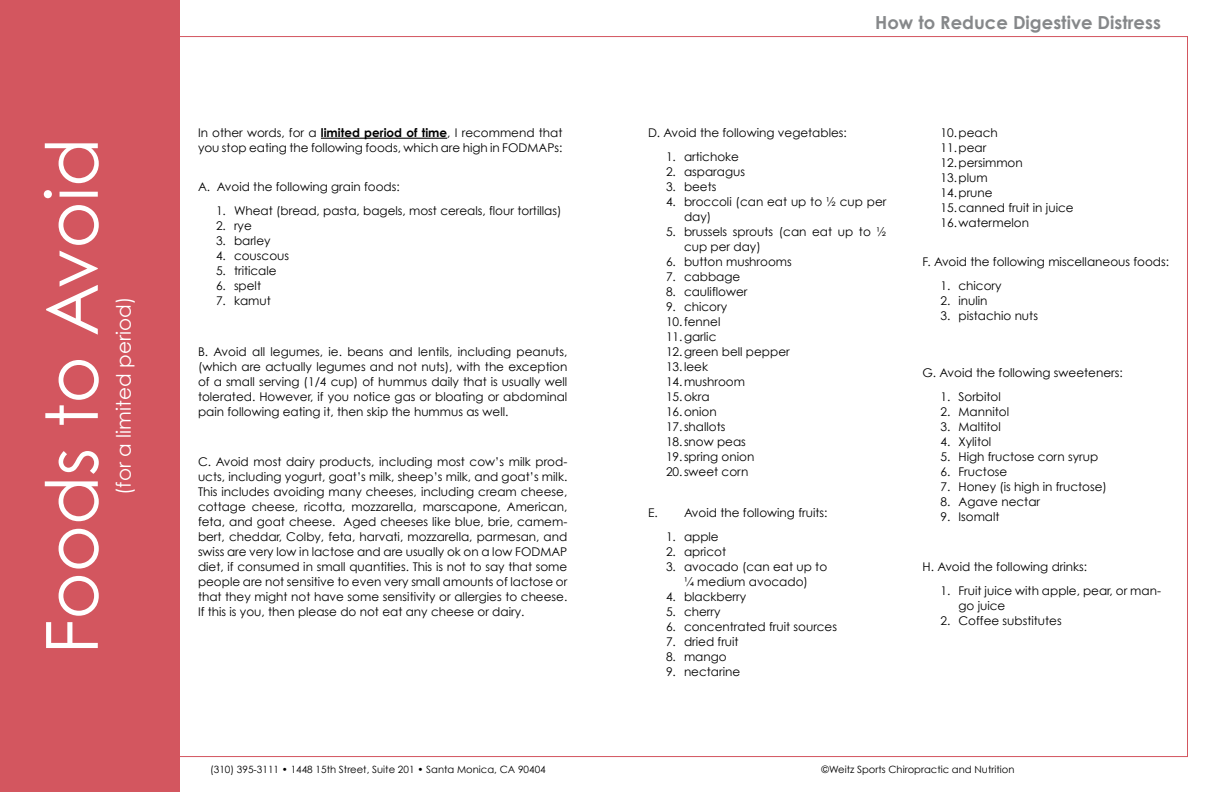
<style>
.page{position:relative;width:1224px;height:792px;background:#fff}
.page>*{position:absolute;margin:0;border:0;box-sizing:border-box;transform-origin:0 0}
.t1{font:72px "Century Gothic";color:#fff}
.t2{font:20px "Century Gothic";color:#fff}
.t3{font:700 18px "Century Gothic";color:#86888a}
.t4{font:12px/15px "Century Gothic";color:#000}
.t5{font:10px "Century Gothic";color:#000}
.s1{font-weight:700}
</style>
<div class="page">
<div style="left:0;top:0;width:180px;height:792px;background:#d3565f"></div>
<hr style="left:321px;top:138px;width:126px;height:1px;background:#000">
<h1 class="t1" style="left:28px;top:654px;width:518px;rotate:-90deg">Foods to Avoid</h1>
<h2 class="t2" style="left:111px;top:495px;width:200px;rotate:-90deg">(for a limited period)</h2>
<p class="t4" style="left:198px;top:125px;width:366px">In other words, for a <span class="s1">limited period of time</span>, I recommend that you stop eating the following foods, which are high in FODMAPs:</p>
<p class="t4" style="left:198px;top:179px;width:203px">A. Avoid the following grain foods:</p>
<p class="t4" style="left:216px;top:203px;width:347px">1. Wheat (bread, pasta, bagels, most cereals, flour tortillas)</p>
<p class="t4" style="left:216px;top:218px;width:37px">2. rye</p>
<p class="t4" style="left:216px;top:233px;width:56px">3. barley</p>
<p class="t4" style="left:216px;top:248px;width:75px">4. couscous</p>
<p class="t4" style="left:216px;top:263px;width:62px">5. triticale</p>
<p class="t4" style="left:216px;top:278px;width:47px">6. spelt</p>
<p class="t4" style="left:216px;top:293px;width:56px">7. kamut</p>
<p class="t4" style="left:198px;top:344px;width:371px;text-align:justify">B. Avoid all legumes, ie. beans and lentils, including peanuts, (which are actually legumes and not nuts), with the exception of a small serving (1/4 cup) of hummus daily that is usually well tolerated. However, if you notice gas or bloating or abdominal pain following eating it, then skip the hummus as well.</p>
<p class="t4" style="left:198px;top:454px;width:371px;text-align:justify">C. Avoid most dairy products, including most cow’s milk prod&shy;ucts, including yogurt, goat’s milk, sheep’s milk, and goat’s milk.<br>This includes avoiding many cheeses, including cream cheese, cottage cheese, ricotta, mozzarella, marscapone, American, feta, and goat cheese. Aged cheeses like blue, brie, camem&shy;bert, cheddar, Colby, feta, harvati, mozzarella, parmesan, and swiss are very low in lactose and are usually ok on a low FODMAP diet, if consumed in small quantities. This is not to say that some people are not sensitive to even very small amounts of lactose or that they might not have some sensitivity or allergies to cheese.<br>If this is you, then please do not eat any cheese or dairy.</p>
<h3 class="t3" style="left:875px;top:11px;width:287px">How to Reduce Digestive Distress</h3>
<p class="t4" style="left:648px;top:125px;width:200px">D. Avoid the following vegetables:</p>
<p class="t4" style="left:666px;top:149px;width:75px">1. artichoke</p>
<p class="t4" style="left:666px;top:164px;width:81px">2. asparagus</p>
<p class="t4" style="left:666px;top:179px;width:52px">3. beets</p>
<p class="t4" style="left:684px;top:194px;width:204px;text-indent:-18px">4. broccoli (can eat up to ½ cup per day)</p>
<p class="t4" style="left:684px;top:224px;width:204px;text-indent:-18px">5. brussels sprouts (can eat up to ½ cup per day)</p>
<p class="t4" style="left:666px;top:254px;width:127px">6. button mushrooms</p>
<p class="t4" style="left:666px;top:269px;width:76px">7. cabbage</p>
<p class="t4" style="left:666px;top:284px;width:83px">8. cauliflower</p>
<p class="t4" style="left:666px;top:299px;width:125px">9. chicory<br>10.fennel<br>11.garlic<br>12.green bell pepper<br>13.leek<br>14.mushroom<br>15.okra<br>16.onion<br>17.shallots<br>18.snow peas<br>19.spring onion<br>20.sweet corn</p>
<p class="t4" style="left:648px;top:505px;width:181px">E. Avoid the following fruits:</p>
<p class="t4" style="left:666px;top:529px;width:54px">1. apple</p>
<p class="t4" style="left:666px;top:544px;width:62px">2. apricot</p>
<p class="t4" style="left:666px;top:559px;width:163px;text-align:center">3. avocado (can eat up to ¼ medium avocado)</p>
<p class="t4" style="left:666px;top:589px;width:82px">4. blackberry</p>
<p class="t4" style="left:666px;top:604px;width:56px">5. cherry</p>
<p class="t4" style="left:666px;top:619px;width:173px">6. concentrated fruit sources</p>
<p class="t4" style="left:666px;top:634px;width:74px">7. dried fruit</p>
<p class="t4" style="left:666px;top:649px;width:62px">8. mango</p>
<p class="t4" style="left:666px;top:664px;width:76px">9. nectarine</p>
<p class="t4" style="left:940px;top:125px;width:135px">10.peach<br>11.pear<br>12.persimmon<br>13.plum<br>14.prune<br>15.canned fruit in juice<br>16.watermelon</p>
<p class="t4" style="left:922px;top:254px;width:248px">F. Avoid the following miscellaneous foods:</p>
<p class="t4" style="left:940px;top:278px;width:63px">1. chicory</p>
<p class="t4" style="left:940px;top:293px;width:49px">2. inulin</p>
<p class="t4" style="left:940px;top:308px;width:99px">3. pistachio nuts</p>
<p class="t4" style="left:922px;top:365px;width:202px">G. Avoid the following sweeteners:</p>
<p class="t4" style="left:940px;top:389px;width:62px">1. Sorbitol</p>
<p class="t4" style="left:940px;top:404px;width:70px">2. Mannitol</p>
<p class="t4" style="left:940px;top:419px;width:62px">3. Maltitol</p>
<p class="t4" style="left:940px;top:434px;width:52px">4. Xylitol</p>
<p class="t4" style="left:940px;top:449px;width:159px">5. High fructose corn syrup</p>
<p class="t4" style="left:940px;top:464px;width:68px">6. Fructose</p>
<p class="t4" style="left:940px;top:479px;width:168px">7. Honey (is high in fructose)</p>
<p class="t4" style="left:940px;top:494px;width:101px">8. Agave nectar</p>
<p class="t4" style="left:940px;top:509px;width:61px">9. Isomalt</p>
<p class="t4" style="left:922px;top:559px;width:166px">H. Avoid the following drinks:</p>
<p class="t4" style="left:958px;top:583px;width:204px;text-indent:-18px">1. Fruit juice with apple, pear, or man&shy;go juice</p>
<p class="t4" style="left:940px;top:613px;width:123px">2. Coffee substitutes</p>
<p class="t5" style="left:210px;top:764px;width:337px">(310) 395-3111 • 1448 15th Street, Suite 201 • Santa Monica, CA 90404</p>
<p class="t5" style="left:822px;top:764px;width:194px">©Weitz Sports Chiropractic and Nutrition</p>
</div>
